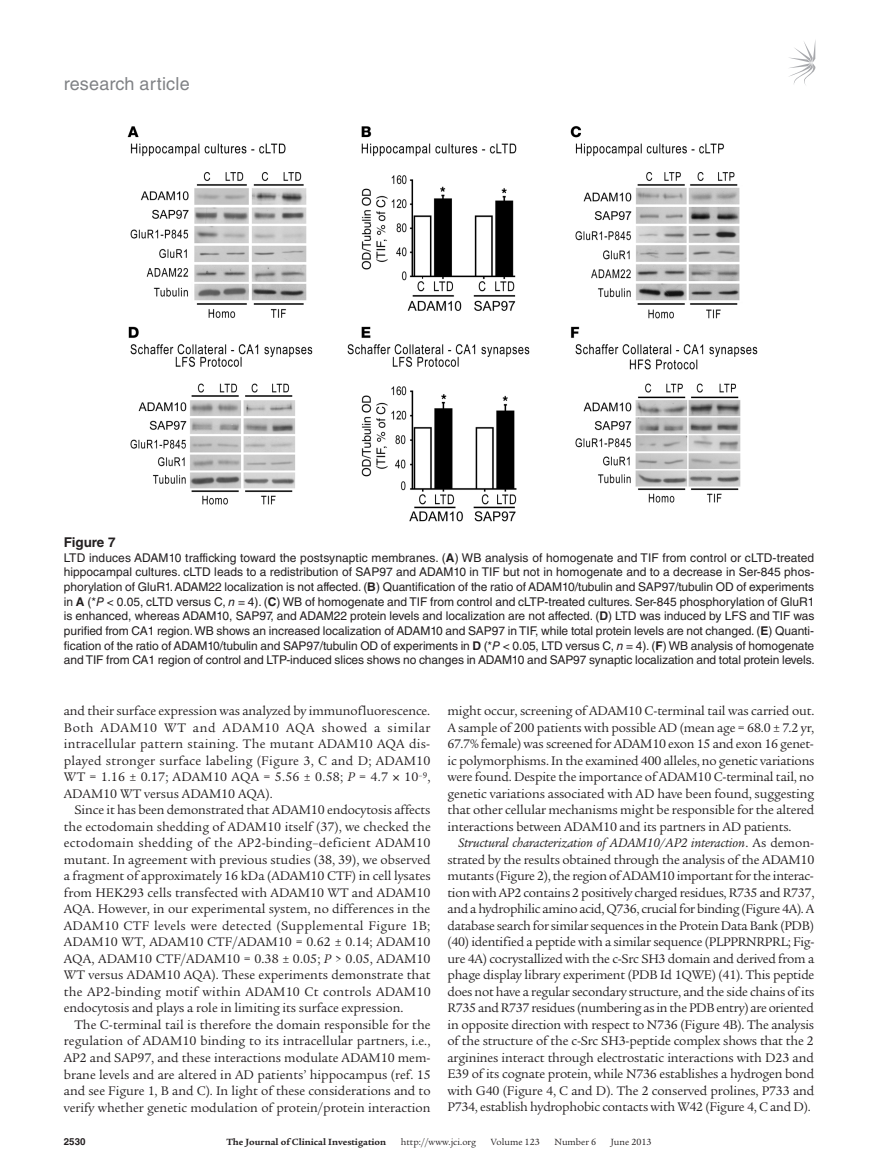
<style>
.page{position:relative;width:878px;height:1175px;background:#fff}
.page>*{position:absolute;margin:0;border:0;box-sizing:border-box;transform-origin:0 0}
.t1{font:18px "Helvetica LT Std";letter-spacing:.01em;color:#808285}
.t2{font:13.5px/16.5px "Legacy Serif Std";letter-spacing:-.005em;color:#231f20;text-align:justify}
.t3{font:700 13.5px "Helvetica LT Std";color:#231f20}
.t4{font:12px/14.7px "Helvetica LT Std";letter-spacing:-.005em;color:#231f20;text-align:justify}
.t5{font:9.75px "Legacy Serif Std";color:#231f20}
.t6{font:700 9.75px "Legacy Serif Std";color:#231f20}
.t7{font:700 9.75px "Helvetica LT Std";color:#231f20}
.s1{font-weight:700}
.s2{font-style:italic}
</style>
<div class="page">
<svg style="left:789px;top:42px;width:26px;height:43px"></svg>
<img style="left:127px;top:126px;width:630px;height:396px">
<h1 class="t1" style="left:64px;top:73px;width:127px">research article</h1>
<p class="t3" style="left:64px;top:534px;width:53px">Figure 7</p>
<p class="t4" style="left:64px;top:550px;width:752px">LTD induces ADAM10 trafficking toward the postsynaptic membranes. (<span class="s1">A</span>) WB analysis of homogenate and TIF from control or cLTD-treated hippocampal cultures. cLTD leads to a redistribution of SAP97 and ADAM10 in TIF but not in homogenate and to a decrease in Ser-845 phos&shy;phorylation of GluR1. ADAM22 localization is not affected. (<span class="s1">B</span>) Quantification of the ratio of ADAM10/tubulin and SAP97/tubulin OD of experiments in <span class="s1">A</span> (*<span class="s2">P</span> &lt; 0.05, cLTD versus C, <span class="s2">n</span> = 4). (<span class="s1">C</span>) WB of homogenate and TIF from control and cLTP-treated cultures. Ser-845 phosphorylation of GluR1 is enhanced, whereas ADAM10, SAP97, and ADAM22 protein levels and localization are not affected. (<span class="s1">D</span>) LTD was induced by LFS and TIF was purified from CA1 region. WB shows an increased localization of ADAM10 and SAP97 in TIF, while total protein levels are not changed. (<span class="s1">E</span>) Quanti&shy;fication of the ratio of ADAM10/tubulin and SAP97/tubulin OD of experiments in <span class="s1">D</span> (*<span class="s2">P</span> &lt; 0.05, LTD versus C, <span class="s2">n</span> = 4). (<span class="s1">F</span>) WB analysis of homogenate and TIF from CA1 region of control and LTP-induced slices shows no changes in ADAM10 and SAP97 synaptic localization and total protein levels.</p>
<p class="t2" style="left:64px;top:703px;width:368px">and their surface expression was analyzed by immunofluorescence.<br>Both ADAM10 WT and ADAM10 AQA showed a similar intracellular pattern staining. The mutant ADAM10 AQA dis&shy;played stronger surface labeling (Figure 3, C and D; ADAM10<br>WT = 1.16 ± 0.17; ADAM10 AQA = 5.56 ± 0.58; <span class="s2">P</span> = 4.7 10<sup>–9</sup>, ADAM10 WT versus ADAM10 AQA).</p>
<p class="t2" style="left:64px;top:802px;width:368px;text-indent:11px">Since it has been demonstrated that ADAM10 endocytosis affects the ectodomain shedding of ADAM10 itself (37), we checked the ectodomain shedding of the AP2-binding–deficient ADAM10 mutant. In agreement with previous studies (38, 39), we observed a fragment of approximately 16 kDa (ADAM10 CTF) in cell lysates from HEK293 cells transfected with ADAM10 WT and ADAM10<br>AQA. However, in our experimental system, no differences in the ADAM10 CTF levels were detected (Supplemental Figure 1B; ADAM10 WT, ADAM10 CTF/ADAM10 = 0.62 ± 0.14; ADAM10<br>AQA, ADAM10 CTF/ADAM10 = 0.38 ± 0.05; <span class="s2">P</span> &gt; 0.05, ADAM10<br>WT versus ADAM10 AQA). These experiments demonstrate that the AP2-binding motif within ADAM10 Ct controls ADAM10 endocytosis and plays a role in limiting its surface expression.</p>
<p class="t2" style="left:64px;top:1016px;width:368px;text-indent:11px">The C-terminal tail is therefore the domain responsible for the regulation of ADAM10 binding to its intracellular partners, i.e., AP2 and SAP97, and these interactions modulate ADAM10 mem&shy;brane levels and are altered in AD patients’ hippocampus (ref. 15 and see Figure 1, B and C). In light of these considerations and to verify whether genetic modulation of protein/protein interaction</p>
<p class="t2" style="left:447px;top:703px;width:368px">might occur, screening of ADAM10 C-terminal tail was carried out.<br>A sample of 200 patients with possible AD (mean age = 68.0 ± 7.2 yr, 67.7% female) was screened for ADAM10 exon 15 and exon 16 genet&shy;ic polymorphisms. In the examined 400 alleles, no genetic variations were found. Despite the importance of ADAM10 C-terminal tail, no genetic variations associated with AD have been found, suggesting that other cellular mechanisms might be responsible for the altered interactions between ADAM10 and its partners in AD patients.</p>
<p class="t2" style="left:447px;top:835px;width:368px;text-indent:11px"><span class="s2">Structural characterization of ADAM10/AP2 interaction</span>. As demon&shy;strated by the results obtained through the analysis of the ADAM10 mutants (Figure 2), the region of ADAM10 important for the interac&shy;tion with AP2 contains 2 positively charged residues, R735 and R737, and a hydrophilic amino acid, Q736, crucial for binding (Figure 4A). A database search for similar sequences in the Protein Data Bank (PDB) (40) identified a peptide with a similar sequence (PLPPRNRPRL; Fig&shy;ure 4A) cocrystallized with the c-Src SH3 domain and derived from a phage display library experiment (PDB Id 1QWE) (41). This peptide does not have a regular secondary structure, and the side chains of its R735 and R737 residues (numbering as in the PDB entry) are oriented in opposite direction with respect to N736 (Figure 4B). The analysis of the structure of the c-Src SH3-peptide complex shows that the 2 arginines interact through electrostatic interactions with D23 and E39 of its cognate protein, while N736 establishes a hydrogen bond with G40 (Figure 4, C and D). The 2 conserved prolines, P733 and P734, establish hydrophobic contacts with W42 (Figure 4, C and D).</p>
<p class="t7" style="left:64px;top:1135px;width:23px">2530</p>
<p class="t6" style="left:226px;top:1135px;width:161px">The Journal of Clinical Investigation</p>
<p class="t5" style="left:401px;top:1136px;width:77px">http://www.jci.org</p>
<p class="t5" style="left:491px;top:1136px;width:50px">Volume 123</p>
<p class="t5" style="left:554px;top:1136px;width:43px">Number 6</p>
<p class="t5" style="left:610px;top:1136px;width:42px">June 2013</p>
</div>
